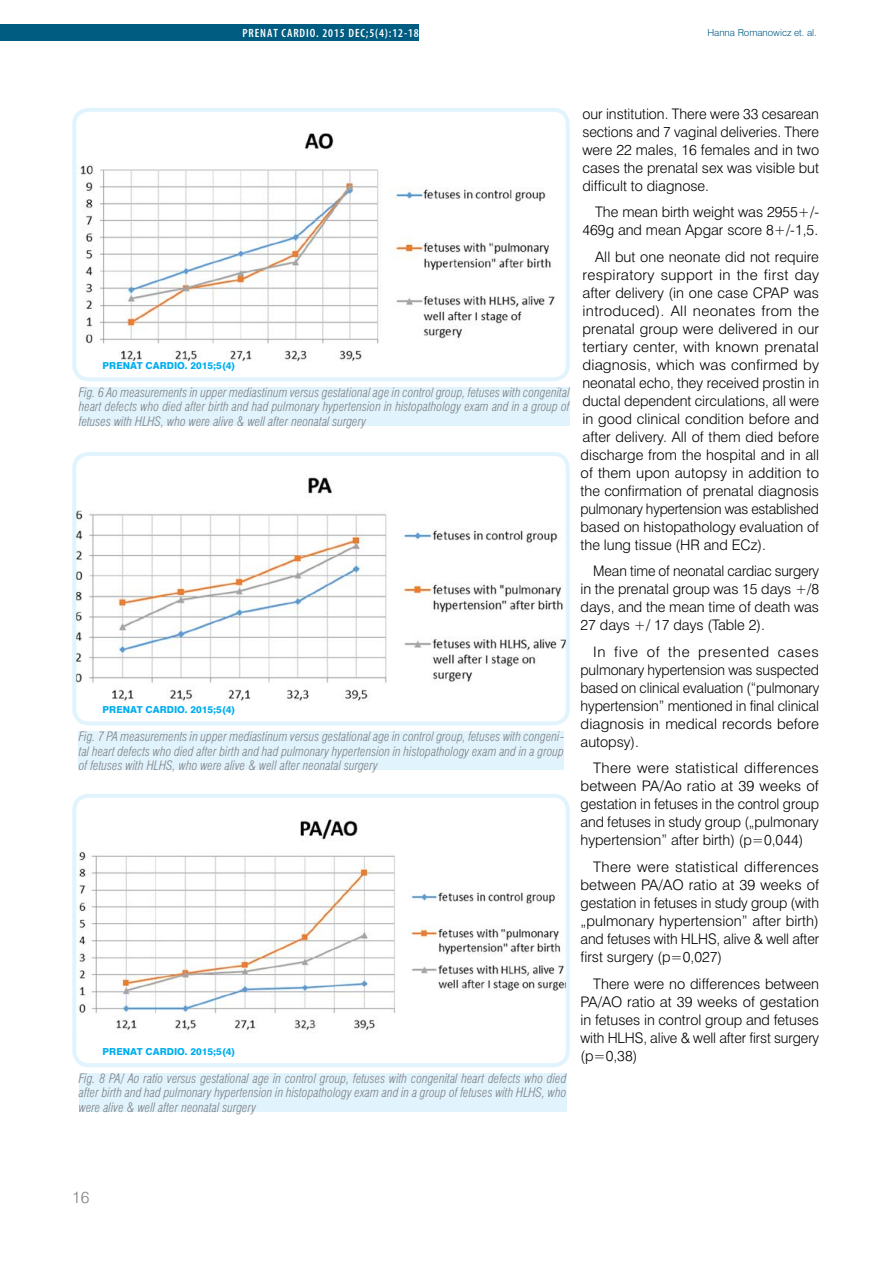
<style>
.page{position:relative;width:893px;height:1263px;background:#fff}
.page>*{position:absolute;margin:0;border:0;box-sizing:border-box;transform-origin:0 0}
.t1{font:15px "Swis 721 Lt PL";color:#808285}
.t2{font:13.5px/18px "Swis 721 Lt PL";color:#000;text-align:justify}
.t3{font:13.5px/18px "Swis 721 Lt PL";color:#000;text-align:justify;scale:1.04 1}
.t4{font:italic 12px/14.4px "Swis 721 Lt Cn PL";color:#808285;text-align:justify}
.t5{font:600 condensed 12px "Myriad Pro";letter-spacing:.075em;color:#fff}
.t6{font:9px "Swis 721 Hv PL";color:#00aeef}
.t7{font:9px "Swis 721 Lt PL";color:#005883}
</style>
<div class="page">
<img style="left:77px;top:115px;width:488px;height:261px">
<div style="left:72px;top:108px;width:498px;height:273px;border:4px solid #e1f4fd;border-radius:14px"></div>
<div style="left:79px;top:387px;width:491px;height:39px;background:#e1f4fd"></div>
<img style="left:77px;top:457px;width:488px;height:263px">
<div style="left:72px;top:452px;width:498px;height:273px;border:4px solid #e1f4fd;border-radius:14px"></div>
<div style="left:79px;top:731px;width:485px;height:39px;background:#e1f4fd"></div>
<img style="left:77px;top:799px;width:488px;height:259px">
<div style="left:72px;top:794px;width:498px;height:273px;border:4px solid #e1f4fd;border-radius:14px"></div>
<div style="left:79px;top:1073px;width:488px;height:39px;background:#e1f4fd"></div>
<div style="left:0;top:24px;width:419px;height:17px;background:#005c81"></div>
<p class="t5" style="left:243px;top:26px;width:178px">PRENAT CARDIO. 2015 DEC;5(4):12-18</p>
<p class="t7" style="left:707px;top:27px;width:111px">Hanna Romanowicz et. al.</p>
<p class="t6" style="left:103px;top:360px;width:15px">PRENAT</p>
<p class="t6" style="left:146px;top:360px;width:15px">CARDIO</p>
<p class="t6" style="left:185px;top:360px;width:52px">. 2015;5(4)</p>
<p class="t4" style="left:79px;top:385px;width:492px">Fig. 6 Ao measurements in upper mediastinum versus gestational age in control group, fetuses with congenital heart defects who died after birth and had pulmonary hypertension in histopathology exam and in a group of fetuses with HLHS, who were alive &amp; well after neonatal surgery</p>
<p class="t6" style="left:103px;top:704px;width:15px">PRENAT</p>
<p class="t6" style="left:146px;top:704px;width:15px">CARDIO</p>
<p class="t6" style="left:185px;top:704px;width:52px">. 2015;5(4)</p>
<p class="t4" style="left:79px;top:729px;width:487px">Fig. 7 PA measurements in upper mediastinum versus gestational age in control group, fetuses with congeni&shy;tal heart defects who died after birth and had pulmonary hypertension in histopathology exam and in a group of fetuses with HLHS, who were alive &amp; well after neonatal surgery</p>
<p class="t6" style="left:103px;top:1046px;width:15px">PRENAT</p>
<p class="t6" style="left:146px;top:1046px;width:15px">CARDIO</p>
<p class="t6" style="left:185px;top:1046px;width:52px">. 2015;5(4)</p>
<p class="t4" style="left:79px;top:1071px;width:489px">Fig. 8 PA/ Ao ratio versus gestational age in control group, fetuses with congenital heart defects who died after birth and had pulmonary hypertension in histopathology exam and in a group of fetuses with HLHS, who were alive &amp; well after neonatal surgery</p>
<p class="t2" style="left:582px;top:105px;width:238px">our institution. There were 33 cesarean sections and 7 vaginal deliveries. There were 22 males, 16 females and in two cases the prenatal sex was visible but difficult to diagnose.</p>
<p class="t2" style="left:582px;top:203px;width:238px;text-align:right">The mean birth weight was 2955+/-<br>469g and mean Apgar score 8+/-1,5.</p>
<p class="t2" style="left:580px;top:248px;width:240px;text-indent:15px">All but one neonate did not require respiratory support in the first day after delivery (in one case CPAP was introduced). All neonates from the prenatal group were delivered in our tertiary center, with known prenatal diagnosis, which was confirmed by neonatal echo, they received prostin in ductal dependent circulations, all were in good clinical condition before and after delivery. All of them died before discharge from the hospital and in all of them upon autopsy in addition to the confirmation of prenatal diagnosis pulmonary hypertension was established based on histopathology evaluation of the lung tissue (HR and ECz).</p>
<p class="t2" style="left:580px;top:562px;width:240px;text-indent:13px">Mean time of neonatal cardiac surgery in the prenatal group was 15 days +/8 days, and the mean time of death was 27 days +/ 17 days (Table 2).</p>
<p class="t3" style="left:580px;top:643px;width:231px;text-indent:13px">In five of the presented cases pulmonary hypertension was suspected based on clinical evaluation (“pulmonary hypertension” mentioned in final clinical diagnosis in medical records before autopsy).</p>
<p class="t3" style="left:580px;top:759px;width:231px;text-indent:13px">There were statistical differences between PA/Ao ratio at 39 weeks of gestation in fetuses in the control group and fetuses in study group („pulmonary hypertension” after birth) (p=0,044)</p>
<p class="t3" style="left:580px;top:858px;width:231px;text-indent:13px">There were statistical differences between PA/AO ratio at 39 weeks of gestation in fetuses in study group (with „pulmonary hypertension” after birth) and fetuses with HLHS, alive &amp; well after first surgery (p=0,027)</p>
<p class="t2" style="left:580px;top:974px;width:240px;text-indent:13px">There were no differences between PA/AO ratio at 39 weeks of gestation in fetuses in control group and fetuses with HLHS, alive &amp; well after first surgery (p=0,38)</p>
<p class="t1" style="left:72px;top:1187px;width:19px">16</p>
</div>
